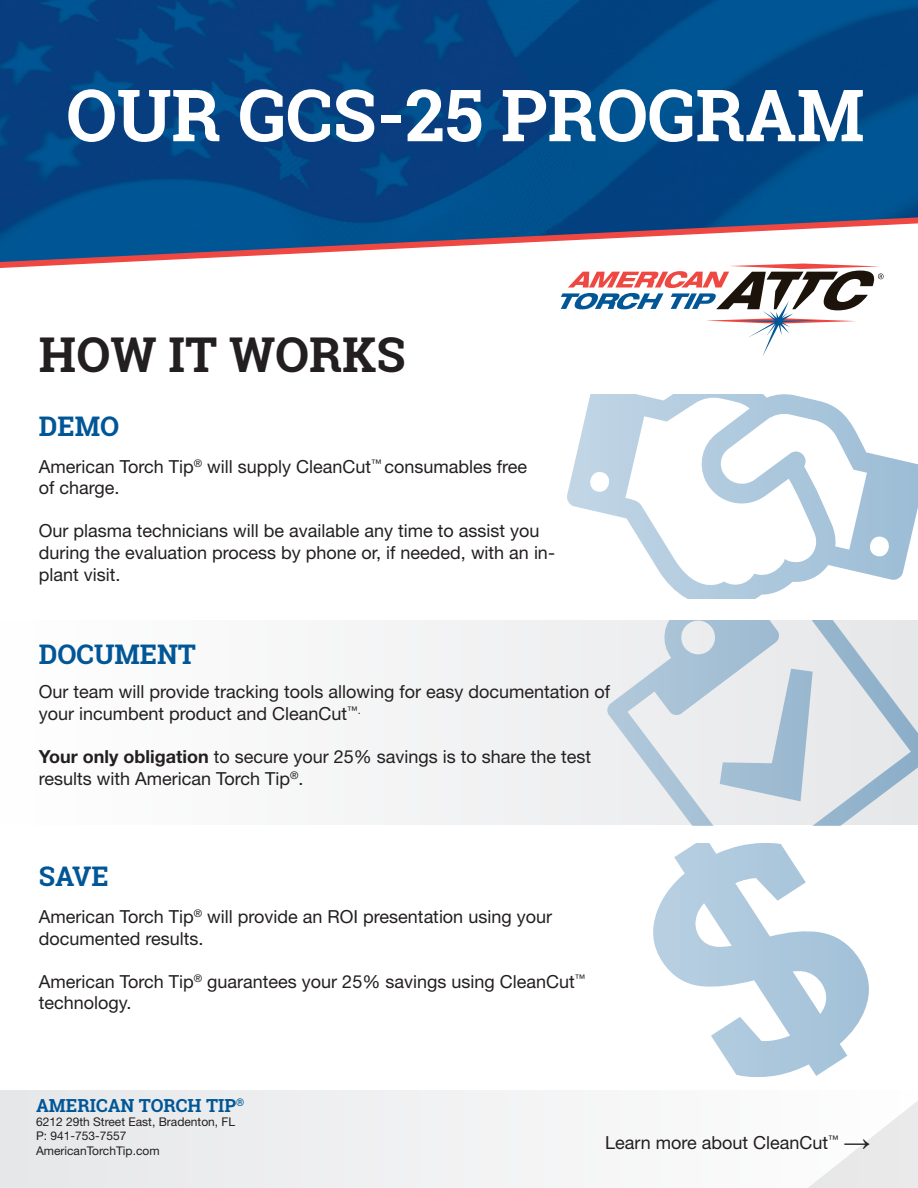
<style>
.page{position:relative;width:918px;height:1188px;background:#fff}
.page>*{position:absolute;margin:0;border:0;box-sizing:border-box;transform-origin:0 0}
.t1{font:700 72px "Roboto Slab";color:#fff}
.t2{font:700 48px "Roboto Slab";color:#231f20}
.t3{font:700 27px "Roboto Slab";color:#005696}
.t4{font:700 27px "Arial";color:#231f20}
.t5{font:18px/21.6px "Helvetica Neue LT Std";color:#231f20}
.t6{font:700 18px "Roboto Slab";color:#005696}
.t7{font:12px "Helvetica Neue LT Std";color:#231f20}
.s1{font-weight:700}
</style>
<div class="page">
<svg style="left:567px;top:395px;width:351px;height:204px"></svg>
<div style="left:1px;top:621px;width:917px;height:204px;background:#f6f7f7"></div>
<svg style="left:607px;top:621px;width:311px;height:204px;fill:#e8e9ea"></svg>
<svg style="left:720px;top:669px;width:93px;height:132px"></svg>
<svg style="left:653px;top:844px;width:216px;height:232px"></svg>
<img style="left:0;top:0;width:918px;height:213px">
<svg style="left:0;top:213px;width:918px;height:55px"></svg>
<svg style="left:561px;top:264px;width:323px;height:92px"></svg>
<div style="left:0;top:1090px;width:918px;height:98px;background:#f0f1f2"></div>
<svg style="left:791px;top:1090px;width:127px;height:98px"></svg>
<p class="t1" style="left:66px;top:66px;width:800px">OUR GCS-25 PROGRAM</p>
<p class="t2" style="left:39px;top:322px;width:368px">HOW IT WORKS</p>
<p class="t3" style="left:39px;top:408px;width:82px">DEMO</p>
<p class="t5" style="left:39px;top:455px;width:490px">American Torch Tip<sup>®</sup> will supply CleanCut<sup>™</sup> consumables free</p>
<p class="t5" style="left:39px;top:477px;width:82px">of charge.</p>
<p class="t5" style="left:39px;top:520px;width:518px">Our plasma technicians will be available any time to assist you during the evaluation process by phone or, if needed, with an in&shy;plant visit.</p>
<p class="t3" style="left:39px;top:635px;width:159px">DOCUMENT</p>
<p class="t5" style="left:39px;top:681px;width:573px">Our team will provide tracking tools allowing for easy documentation of your incumbent product and CleanCut<sup>™.</sup></p>
<p class="t5" style="left:39px;top:746px;width:554px"><span class="s1">Your only obligation</span> to secure your 25% savings is to share the test results with American Torch Tip<sup>®</sup>.</p>
<p class="t3" style="left:39px;top:858px;width:71px">SAVE</p>
<p class="t5" style="left:39px;top:905px;width:515px">American Torch Tip<sup>®</sup> will provide an ROI presentation using your documented results.</p>
<p class="t5" style="left:39px;top:970px;width:548px">American Torch Tip<sup>®</sup> guarantees your 25% savings using CleanCut<sup>™ </sup>technology.</p>
<p class="t6" style="left:36px;top:1093px;width:210px">AMERICAN TORCH TIP<sup>®</sup></p>
<p class="t7" style="left:36px;top:1115px;width:201px">6212 29th Street East, Bradenton, FL</p>
<p class="t7" style="left:36px;top:1129px;width:92px">P: 941-753-7557</p>
<p class="t7" style="left:36px;top:1143px;width:125px">AmericanTorchTip.com</p>
<p class="t5" style="left:605px;top:1132px;width:235px">Learn more about CleanCut<sup>™</sup></p>
<p class="t4" style="left:844px;top:1123px;width:28px">→</p>
</div>
